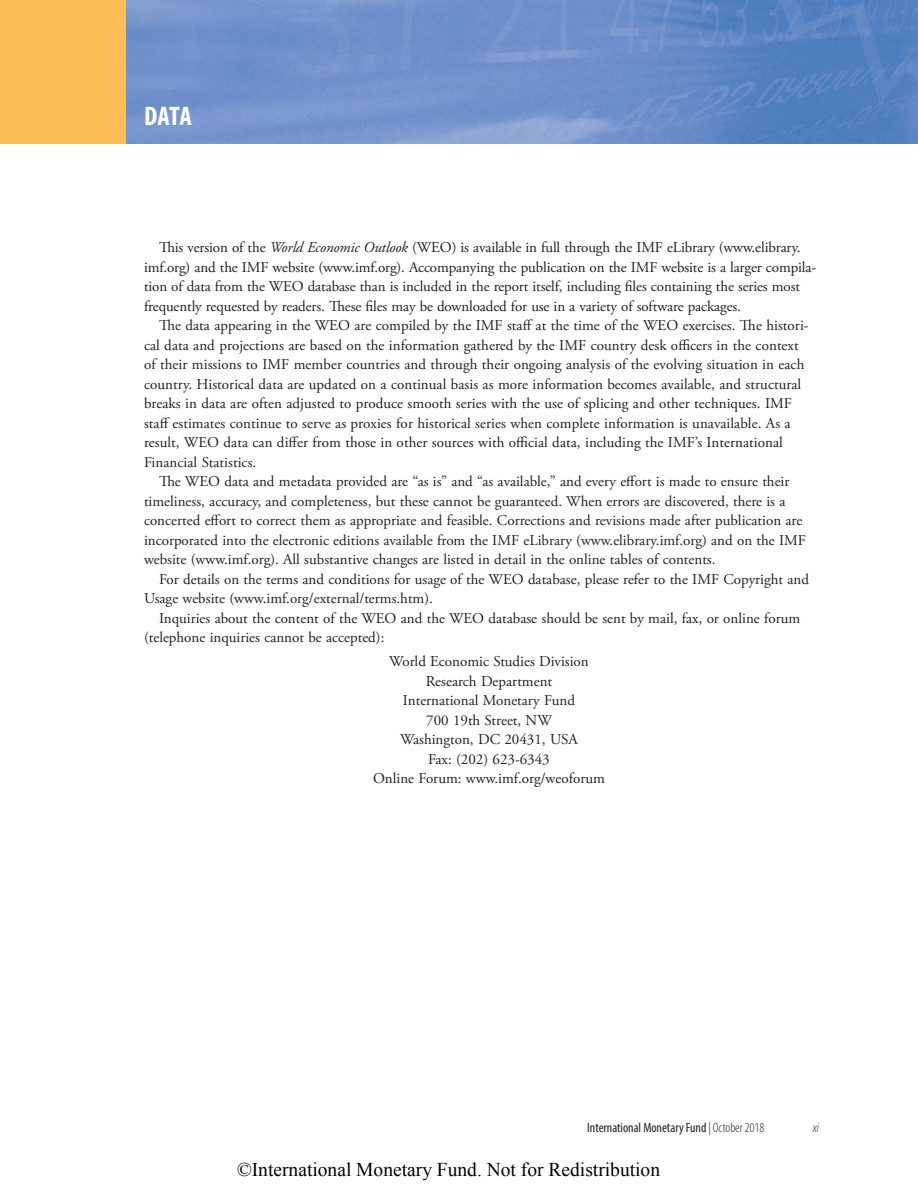
<style>
.page{position:relative;width:918px;height:1188px;background:#fff}
.page>*{position:absolute;margin:0;border:0;box-sizing:border-box;transform-origin:0 0}
.t1{font:700 condensed 27px "Myriad Pro";color:#fff}
.t2{font:19.5px "Times New Roman";color:#000}
.t3{font:15px/19.5px "Adobe Garamond Pro";color:#231f20}
.t4{font:condensed 13.5px "Myriad Pro";color:#231f20}
.t5{font:italic 300 condensed 13.5px "Myriad Pro";color:#231f20}
.s1{font-style:italic}
.s2{font-weight:300;font-style:italic}
.s3{font-weight:300}
</style>
<div class="page">
<div style="left:0;top:0;width:127px;height:143px;background:#fdbe56"></div>
<img style="left:127px;top:0;width:791px;height:143px">
<h1 class="t1" style="left:144px;top:99px;width:49px">DATA</h1>
<p class="t3" style="left:144px;top:238px;width:674px;text-indent:15px">This version of the <span class="s1">World Economic Outlook</span> (WEO) is available in full through the IMF eLibrary (www.elibrary. imf.org) and the IMF website (www.imf.org). Accompanying the publication on the IMF website is a larger compila&shy;tion of data from the WEO database than is included in the report itself, including files containing the series most frequently requested by readers. These files may be downloaded for use in a variety of software packages.</p>
<p class="t3" style="left:144px;top:316px;width:666px;text-indent:15px">The data appearing in the WEO are compiled by the IMF staff at the time of the WEO exercises. The histori&shy;cal data and projections are based on the information gathered by the IMF country desk officers in the context of their missions to IMF member countries and through their ongoing analysis of the evolving situation in each country. Historical data are updated on a continual basis as more information becomes available, and structural breaks in data are often adjusted to produce smooth series with the use of splicing and other techniques. IMF staff estimates continue to serve as proxies for historical series when complete information is unavailable. As a result, WEO data can differ from those in other sources with official data, including the IMF’s International Financial Statistics.</p>
<p class="t3" style="left:144px;top:472px;width:663px;text-indent:15px">The WEO data and metadata provided are “as is” and “as available,” and every effort is made to ensure their timeliness, accuracy, and completeness, but these cannot be guaranteed. When errors are discovered, there is a concerted effort to correct them as appropriate and feasible. Corrections and revisions made after publication are incorporated into the electronic editions available from the IMF eLibrary (www.elibrary.imf.org) and on the IMF website (www.imf.org). All substantive changes are listed in detail in the online tables of contents.</p>
<p class="t3" style="left:144px;top:570px;width:667px;text-indent:15px">For details on the terms and conditions for usage of the WEO database, please refer to the IMF Copyright and<br>Usage website (www.imf.org/external/terms.htm).</p>
<p class="t3" style="left:144px;top:609px;width:658px;text-indent:15px">Inquiries about the content of the WEO and the WEO database should be sent by mail, fax, or online forum (telephone inquiries cannot be accepted):</p>
<p class="t3" style="left:373px;top:652px;width:233px;text-align:center">World Economic Studies Division<br>Research Department<br>International Monetary Fund<br>700 19th Street, NW<br>Washington, DC 20431, USA<br>Fax: (202) 623-6343<br>Online Forum: www.imf.org/weoforum</p>
<p class="t4" style="left:587px;top:1120px;width:178px">International Monetary Fund <span class="s2">|</span> <span class="s3">October 2018</span></p>
<p class="t5" style="left:813px;top:1120px;width:8px">xi</p>
<h2 class="t2" style="left:237px;top:1156px;width:425px">©International Monetary Fund. Not for Redistribution</h2>
</div>
